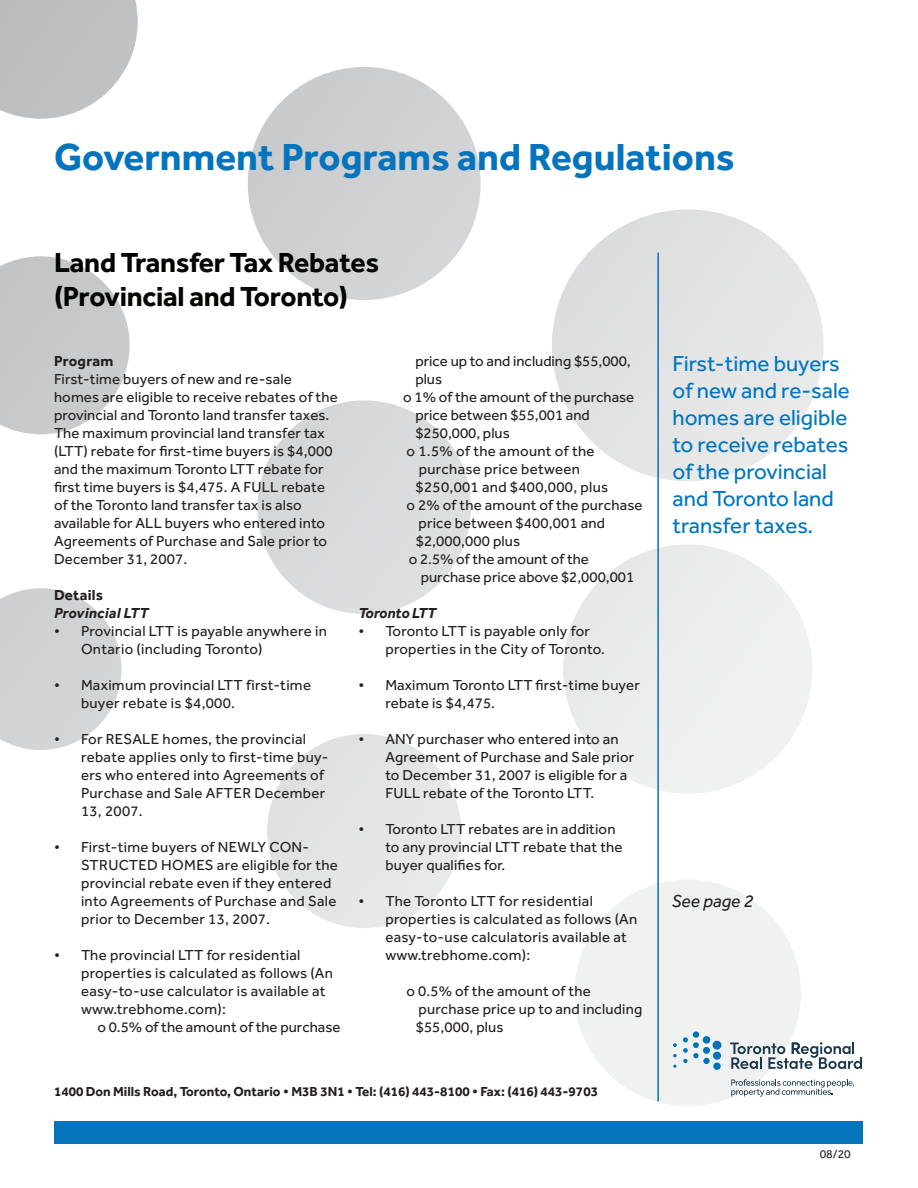
<style>
.page{position:relative;width:918px;height:1188px;background:#fff}
.page>*{position:absolute;margin:0;border:0;box-sizing:border-box;transform-origin:0 0}
.t1{font:700 39px "Effra";color:#0574bc}
.t2{font:700 28.5px "Effra";letter-spacing:-.01em;color:#040503}
.t3{font:22.5px "Effra";color:#0076bf}
.t4{font:italic 18px "Effra";color:#231f20}
.t5{font:15px/18px "Effra";letter-spacing:.01em;color:#231f20}
.t6{font:italic 700 15px "Effra";letter-spacing:.01em;color:#231f20}
.t7{font:700 15px "Effra";letter-spacing:.02em;color:#231f20}
.t8{font:700 13.5px "Effra";color:#231f20}
.t9{font:12px "Effra";color:#231f20}
</style>
<div class="page">
<svg style="left:0;top:588px;width:122px;height:162px"></svg>
<svg style="left:0;top:256px;width:130px;height:178px;background:#cfd0d1"></svg>
<svg style="left:0;top:0;width:138px;height:119px;background:#c6c7c8"></svg>
<div style="left:267px;top:734px;width:194px;height:194px;background:#e4e5e5;border-radius:97px"></div>
<div style="left:257px;top:400px;width:214px;height:214px;background:#dadbdb;border-radius:107px"></div>
<div style="left:248px;top:67px;width:233px;height:233px;background:#cfd0d1;border-radius:117px"></div>
<div style="left:575px;top:880px;width:226px;height:226px;background:#f0f1f1;border-radius:113px"></div>
<div style="left:563px;top:544px;width:249px;height:250px;background:#edeeee;border-radius:125px"></div>
<div style="left:552px;top:209px;width:272px;height:272px;background:#e3e4e4;border-radius:136px"></div>
<hr style="left:657px;top:253px;width:2px;height:848px;background:#0574bc">
<div style="left:55px;top:1121px;width:808px;height:23px;background:#0574bc"></div>
<div style="left:693px;top:1031px;width:6px;height:7px;background:#0071bb;border-radius:50%"></div>
<div style="left:703px;top:1058px;width:7px;height:6px;background:#0071bb;border-radius:50%"></div>
<div style="left:703px;top:1047px;width:7px;height:7px;background:#0071bb;border-radius:50%"></div>
<div style="left:703px;top:1036px;width:7px;height:8px;background:#0071bb;border-radius:50%"></div>
<svg style="left:683px;top:1037px;width:16px;height:26px"></svg>
<svg style="left:673px;top:1054px;width:4px;height:3px"></svg>
<svg style="left:673px;top:1043px;width:4px;height:4px"></svg>
<div style="left:713px;top:1063px;width:8px;height:7px;background:#0071bb;border-radius:50%"></div>
<div style="left:713px;top:1052px;width:8px;height:8px;background:#0071bb;border-radius:50%"></div>
<div style="left:713px;top:1041px;width:8px;height:9px;background:#0071bb;border-radius:50%"></div>
<svg style="left:730px;top:1042px;width:132px;height:27px"></svg>
<svg style="left:731px;top:1079px;width:123px;height:18px"></svg>
<p class="t1" style="left:54px;top:133px;width:682px">Government Programs and Regulations</p>
<p class="t2" style="left:54px;top:245px;width:327px">Land Transfer Tax Rebates</p>
<p class="t2" style="left:54px;top:279px;width:296px">(Provincial and Toronto)</p>
<p class="t7" style="left:54px;top:352px;width:61px">Program</p>
<p class="t5" style="left:54px;top:370px;width:239px">First-time buyers of new and re-sale</p>
<p class="t5" style="left:54px;top:388px;width:285px">homes are eligible to receive rebates of the provincial and Toronto land transfer taxes.<br>The maximum provincial land transfer tax (LTT) rebate for first-time buyers is $4,000 and the maximum Toronto LTT rebate for first time buyers is $4,475. A FULL rebate of the Toronto land transfer tax is also available for ALL buyers who entered into Agreements of Purchase and Sale prior to December 31, 2007.</p>
<p class="t7" style="left:54px;top:586px;width:51px">Details</p>
<p class="t6" style="left:54px;top:604px;width:96px">Provincial LTT</p>
<p class="t5" style="left:81px;top:622px;width:248px;text-indent:-27px">• Provincial LTT is payable anywhere in<br>Ontario (including Toronto)</p>
<p class="t5" style="left:81px;top:676px;width:232px;text-indent:-27px">• Maximum provincial LTT first-time buyer rebate is $4,000.</p>
<p class="t5" style="left:81px;top:730px;width:249px;text-indent:-27px">• For RESALE homes, the provincial rebate applies only to first-time buy&shy;ers who entered into Agreements of<br>Purchase and Sale AFTER December<br>13, 2007.</p>
<p class="t5" style="left:81px;top:838px;width:258px;text-indent:-27px">• First-time buyers of NEWLY CON-STRUCTED HOMES are eligible for the provincial rebate even if they entered into Agreements of Purchase and Sale prior to December 13, 2007.</p>
<p class="t5" style="left:81px;top:946px;width:253px;text-indent:-27px">• The provincial LTT for residential properties is calculated as follows (An easy-to-use calculator is available at www.trebhome.com):</p>
<p class="t5" style="left:97px;top:1018px;width:245px">o 0.5% of the amount of the purchase</p>
<p class="t5" style="left:415px;top:352px;width:217px">price up to and including $55,000, plus</p>
<p class="t5" style="left:415px;top:388px;width:220px;text-indent:-12px">o 1% of the amount of the purchase price between $55,001 and $250,000, plus</p>
<p class="t5" style="left:416px;top:442px;width:194px;text-indent:-9px">o 1.5% of the amount of the purchase price between $250,001 and $400,000, plus</p>
<p class="t5" style="left:416px;top:496px;width:228px;text-indent:-9px">o 2% of the amount of the purchase price between $400,001 and $2,000,000 plus</p>
<p class="t5" style="left:421px;top:550px;width:215px;text-indent:-12px">o 2.5% of the amount of the purchase price above $2,000,001</p>
<p class="t6" style="left:358px;top:604px;width:79px">Toronto LTT</p>
<p class="t5" style="left:385px;top:622px;width:221px;text-indent:-27px">• Toronto LTT is payable only for properties in the City of Toronto.</p>
<p class="t5" style="left:385px;top:676px;width:256px;text-indent:-27px">• Maximum Toronto LTT first-time buyer rebate is $4,475.</p>
<p class="t5" style="left:385px;top:730px;width:250px;text-indent:-27px">• ANY purchaser who entered into an Agreement of Purchase and Sale prior to December 31, 2007 is eligible for a FULL rebate of the Toronto LTT.</p>
<p class="t5" style="left:385px;top:820px;width:239px;text-indent:-27px">• Toronto LTT rebates are in addition to any provincial LTT rebate that the buyer qualifies for.</p>
<p class="t5" style="left:385px;top:892px;width:253px;text-indent:-27px">• The Toronto LTT for residential properties is calculated as follows (An easy-to-use calculatoris available at www.trebhome.com):</p>
<p class="t5" style="left:416px;top:982px;width:228px;text-indent:-9px">o 0.5% of the amount of the purchase price up to and including $55,000, plus</p>
<p class="t8" style="left:54px;top:1083px;width:546px">1400 Don Mills Road, Toronto, Ontario • M3B 3N1 • Tel: (416) 443-8100 • Fax: (416) 443-9703</p>
<p class="t3" style="left:673px;top:350px;width:169px">First-time buyers</p>
<p class="t3" style="left:673px;top:377px;width:179px">of new and re-sale</p>
<p class="t3" style="left:673px;top:404px;width:176px">homes are eligible</p>
<p class="t3" style="left:673px;top:431px;width:177px">to receive rebates</p>
<p class="t3" style="left:673px;top:458px;width:156px">of the provincial</p>
<p class="t3" style="left:673px;top:485px;width:163px">and Toronto land</p>
<p class="t3" style="left:673px;top:512px;width:142px">transfer taxes.</p>
<p class="t4" style="left:672px;top:891px;width:83px">See page 2</p>
<p class="t9" style="left:820px;top:1147px;width:33px">08/20</p>
</div>
